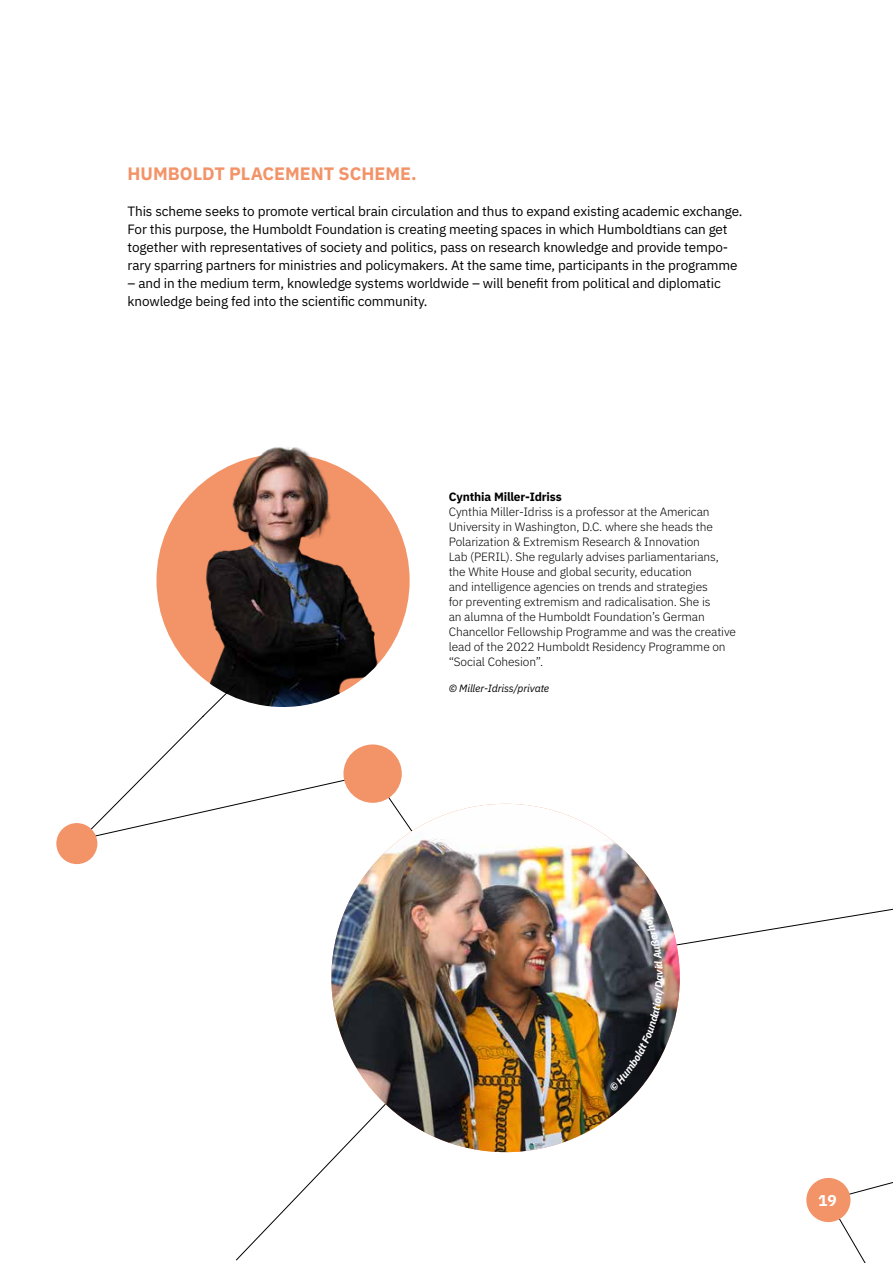
<style>
.page{position:relative;width:893px;height:1263px;background:#fff}
.page>*{position:absolute;margin:0;border:0;box-sizing:border-box;transform-origin:0 0}
.t1{font:700 18px "IBM Plex Sans";color:#f39368}
.t2{font:700 15.6px "IBM Plex Sans";color:#fff}
.t3{font:13.5px/18px "IBM Plex Sans";letter-spacing:-.01em;color:#000}
.t4{font:300 12px/15px "IBM Plex Sans";letter-spacing:-.01em;color:#000}
.t5{font:700 12px "IBM Plex Sans";letter-spacing:-.01em;color:#000}
.t6{font:italic 10.5px "IBM Plex Sans";letter-spacing:-.01em;color:#000}
.t7{font:italic 700 10.5px "IBM Plex Sans";color:#fff}
</style>
<div class="page">
<img style="left:166px;top:447px;width:244px;height:202px">
<div style="left:56px;top:823px;width:41px;height:41px;background:#f39368;border-radius:50%"></div>
<svg style="left:76px;top:649px;width:434px;height:234px"></svg>
<div style="left:343px;top:744px;width:59px;height:59px;background:#f39368;border-radius:50%"></div>
<svg style="left:236px;top:885px;width:657px;height:376px"></svg>
<img style="left:331px;top:804px;width:349px;height:348px;border-radius:174px">
<svg style="left:609px;top:981px;width:55px;height:110px;background:#333439"></svg>
<svg style="left:641px;top:907px;width:22px;height:67px"></svg>
<h1 class="t1" style="left:128px;top:159px;width:291px">HUMBOLDT PLACEMENT SCHEME.</h1>
<p class="t3" style="left:128px;top:201px;width:616px">This scheme seeks to promote vertical brain circulation and thus to expand existing academic exchange.<br>For this purpose, the Humboldt Foundation is creating meeting spaces in which Humboldtians can get together with representatives of society and politics, pass on research knowledge and provide tempo&shy;rary sparring partners for ministries and policymakers. At the same time, participants in the programme</p>
<p class="t3" style="left:128px;top:273px;width:595px">– and in the medium term, knowledge systems worldwide – will benefit from political and diplomatic knowledge being fed into the scientific community.</p>
<p class="t5" style="left:449px;top:487px;width:115px">Cynthia Miller-Idriss</p>
<p class="t4" style="left:449px;top:503px;width:289px">Cynthia Miller-Idriss is a professor at the American University in Washington, D.C. where she heads the Polarization &amp; Extremism Research &amp; Innovation<br>Lab (PERIL). She regularly advises parliamentarians, the White House and global security, education<br>and intelligence agencies on trends and strategies<br>for preventing extremism and radicalisation. She is<br>an alumna of the Humboldt Foundation’s German Chancellor Fellowship Programme and was the creative lead of the 2022 Humboldt Residency Programme on “Social Cohesion”.</p>
<p class="t6" style="left:449px;top:680px;width:102px">© Miller-Idriss/private</p>
<p class="t7" style="left:651px;top:981px;width:8px;rotate:-90deg">a</p>
<p class="t2" style="left:818px;top:1188px;width:20px">19</p>
</div>
